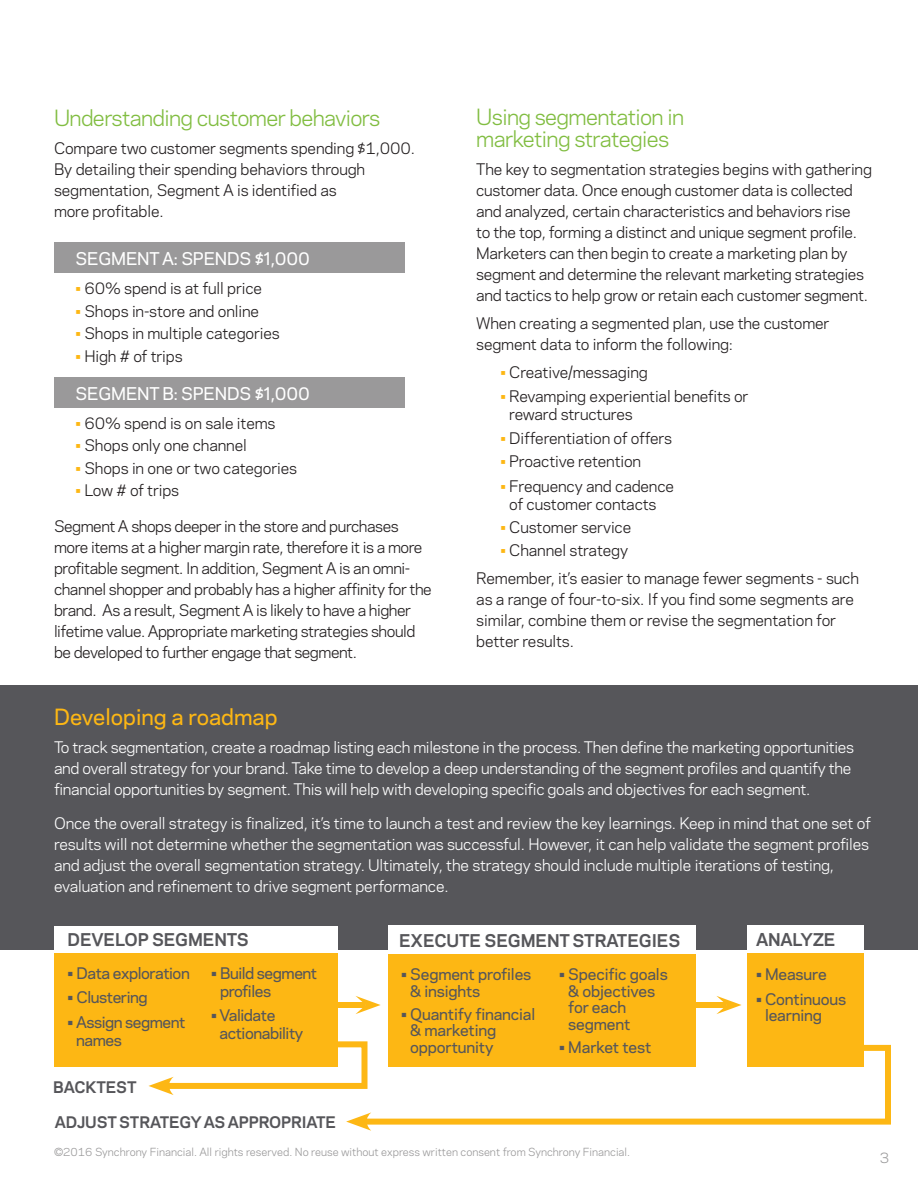
<style>
.page{position:relative;width:918px;height:1188px;background:#fff}
.page>*{position:absolute;margin:0;border:0;box-sizing:border-box;transform-origin:0 0}
.t1{font:21px/22.5px "Polaris";letter-spacing:-.03em;color:#81bd41}
.t2{font:500 21px "Polaris";color:#fdb714}
.t3{font:700 16.5px "Polaris";letter-spacing:-.01em;color:#56565a}
.t4{font:500 16.5px "Polaris";letter-spacing:-.01em;color:#fff}
.t5{font:15px/21px "Polaris";letter-spacing:-.02em;color:#231f20}
.t6{font:15px/21px "Polaris";letter-spacing:-.02em;color:#fff}
.t7{font:500 15px/16.5px "Polaris";letter-spacing:-.01em;color:#56565a}
.t8{font:500 15px/18px "Polaris";letter-spacing:-.03em;color:#56565a}
.t9{font:700 15px "Polaris";letter-spacing:-.01em;color:#56565a}
.t10{font:13.5px "Polaris";color:#9a999a}
.t11{font:10.5px "Polaris";color:#9a999a}
.s1{color:#fdb714}
</style>
<div class="page">
<div style="left:0;top:686px;width:918px;height:264px;background:#56565a"></div>
<div style="left:54px;top:929px;width:284px;height:137px;background:#fdb714"></div>
<div style="left:54px;top:926px;width:284px;height:27px;background:#fff"></div>
<div style="left:389px;top:926px;width:307px;height:140px;background:#fdb714"></div>
<div style="left:389px;top:926px;width:307px;height:28px;background:#fff"></div>
<div style="left:747px;top:926px;width:117px;height:140px;background:#fdb714"></div>
<div style="left:747px;top:925px;width:117px;height:28px;background:#fff"></div>
<div style="left:54px;top:242px;width:351px;height:31px;background:#9a999a"></div>
<div style="left:54px;top:377px;width:351px;height:31px;background:#9a999a"></div>
<div style="left:332px;top:1002px;width:34px;height:6px;background:#fdb714"></div>
<svg style="left:355px;top:996px;width:26px;height:18px"></svg>
<div style="left:692px;top:1002px;width:35px;height:6px;background:#fdb714"></div>
<svg style="left:716px;top:996px;width:26px;height:18px"></svg>
<svg style="left:148px;top:1041px;width:220px;height:54px"></svg>
<svg style="left:355px;top:1042px;width:536px;height:83px"></svg>
<svg style="left:346px;top:1112px;width:25px;height:19px"></svg>
<p class="t1" style="left:54px;top:106px;width:328px">Understanding customer behaviors</p>
<p class="t5" style="left:54px;top:137px;width:363px">Compare two customer segments spending $1,000.<br>By detailing their spending behaviors through segmentation, Segment A is identified as<br>more profitable.</p>
<p class="t4" style="left:76px;top:246px;width:236px">SEGMENT A: SPENDS $1,000</p>
<p class="t5" style="left:76px;top:277px;width:188px"><span class="s1">•</span> 60% spend is at full price</p>
<p class="t5" style="left:76px;top:300px;width:185px"><span class="s1">•</span> Shops in-store and online</p>
<p class="t5" style="left:76px;top:322px;width:206px"><span class="s1">•</span> Shops in multiple categories</p>
<p class="t5" style="left:76px;top:345px;width:109px"><span class="s1">•</span> High # of trips</p>
<p class="t4" style="left:76px;top:381px;width:236px">SEGMENT B: SPENDS $1,000</p>
<p class="t5" style="left:76px;top:412px;width:201px"><span class="s1">•</span> 60% spend is on sale items</p>
<p class="t5" style="left:76px;top:434px;width:173px"><span class="s1">•</span> Shops only one channel</p>
<p class="t5" style="left:76px;top:457px;width:223px"><span class="s1">•</span> Shops in one or two categories</p>
<p class="t5" style="left:76px;top:479px;width:105px"><span class="s1">•</span> Low # of trips</p>
<p class="t5" style="left:54px;top:515px;width:379px">Segment A shops deeper in the store and purchases more items at a higher margin rate, therefore it is a more profitable segment. In addition, Segment A is an omni&shy;channel shopper and probably has a higher affinity for the brand. As a result, Segment A is likely to have a higher lifetime value. Appropriate marketing strategies should be developed to further engage that segment.</p>
<p class="t1" style="left:476px;top:104px;width:209px">Using segmentation in marketing strategies</p>
<p class="t5" style="left:476px;top:158px;width:397px">The key to segmentation strategies begins with gathering customer data. Once enough customer data is collected and analyzed, certain characteristics and behaviors rise<br>to the top, forming a distinct and unique segment profile.<br>Marketers can then begin to create a marketing plan by segment and determine the relevant marketing strategies and tactics to help grow or retain each customer segment.</p>
<p class="t5" style="left:476px;top:312px;width:355px">When creating a segmented plan, use the customer segment data to inform the following:</p>
<p class="t5" style="left:500px;top:360px;width:149px"><span class="s1">•</span> Creative/messaging</p>
<p class="t5" style="left:509px;top:387px;width:241px;line-height:18px;text-indent:-9px"><span class="s1">•</span> Revamping experiential benefits or reward structures</p>
<p class="t5" style="left:500px;top:426px;width:173px"><span class="s1">•</span> Differentiation of offers</p>
<p class="t5" style="left:500px;top:450px;width:142px"><span class="s1">•</span> Proactive retention</p>
<p class="t5" style="left:500px;top:476px;width:175px;line-height:18px;text-align:center"><span class="s1">•</span> Frequency and cadence of customer contacts</p>
<p class="t5" style="left:500px;top:516px;width:132px"><span class="s1">•</span> Customer service</p>
<p class="t5" style="left:500px;top:539px;width:129px"><span class="s1">•</span> Channel strategy</p>
<p class="t5" style="left:476px;top:567px;width:384px">Remember, it’s easier to manage fewer segments - such as a range of four-to-six. If you find some segments are similar, combine them or revise the segmentation for better results.</p>
<p class="t2" style="left:54px;top:701px;width:225px">Developing a roadmap</p>
<p class="t6" style="left:54px;top:736px;width:802px">To track segmentation, create a roadmap listing each milestone in the process. Then define the marketing opportunities and overall strategy for your brand. Take time to develop a deep understanding of the segment profiles and quantify the financial opportunities by segment. This will help with developing specific goals and objectives for each segment.</p>
<p class="t6" style="left:54px;top:812px;width:818px">Once the overall strategy is finalized, it’s time to launch a test and review the key learnings. Keep in mind that one set of results will not determine whether the segmentation was successful. However, it can help validate the segment profiles and adjust the overall segmentation strategy. Ultimately, the strategy should include multiple iterations of testing, evaluation and refinement to drive segment performance.</p>
<p class="t3" style="left:68px;top:927px;width:183px">DEVELOP SEGMENTS</p>
<p class="t3" style="left:756px;top:927px;width:81px">ANALYZE</p>
<p class="t3" style="left:399px;top:929px;width:283px">EXECUTE SEGMENT STRATEGIES</p>
<p class="t7" style="left:410px;top:965px;width:123px;text-indent:-9px">• Segment profiles &amp; insights</p>
<p class="t7" style="left:410px;top:1005px;width:127px;text-indent:-9px">• Quantify financial &amp; marketing opportunity</p>
<p class="t8" style="left:68px;top:963px;width:124px">• Data exploration</p>
<p class="t8" style="left:68px;top:988px;width:82px">• Clustering</p>
<p class="t8" style="left:76px;top:1013px;width:111px;text-indent:-9px">• Assign segment names</p>
<p class="t8" style="left:220px;top:963px;width:99px;text-indent:-9px">• Build segment profiles</p>
<p class="t8" style="left:220px;top:1006px;width:85px;text-indent:-9px">• Validate actionability</p>
<p class="t7" style="left:568px;top:965px;width:101px;text-indent:-9px">• Specific goals &amp; objectives for each segment</p>
<p class="t7" style="left:559px;top:1038px;width:94px">• Market test</p>
<p class="t7" style="left:756px;top:965px;width:72px">• Measure</p>
<p class="t7" style="left:765px;top:990px;width:83px;text-indent:-9px">• Continuous learning</p>
<p class="t9" style="left:53px;top:1076px;width:85px">BACKTEST</p>
<p class="t9" style="left:55px;top:1111px;width:283px">ADJUST STRATEGY AS APPROPRIATE</p>
<p class="t11" style="left:54px;top:1144px;width:578px">©2016 Synchrony Financial. All rights reserved. No reuse without express written consent from Synchrony Financial.</p>
<p class="t10" style="left:880px;top:1148px;width:11px">3</p>
</div>
